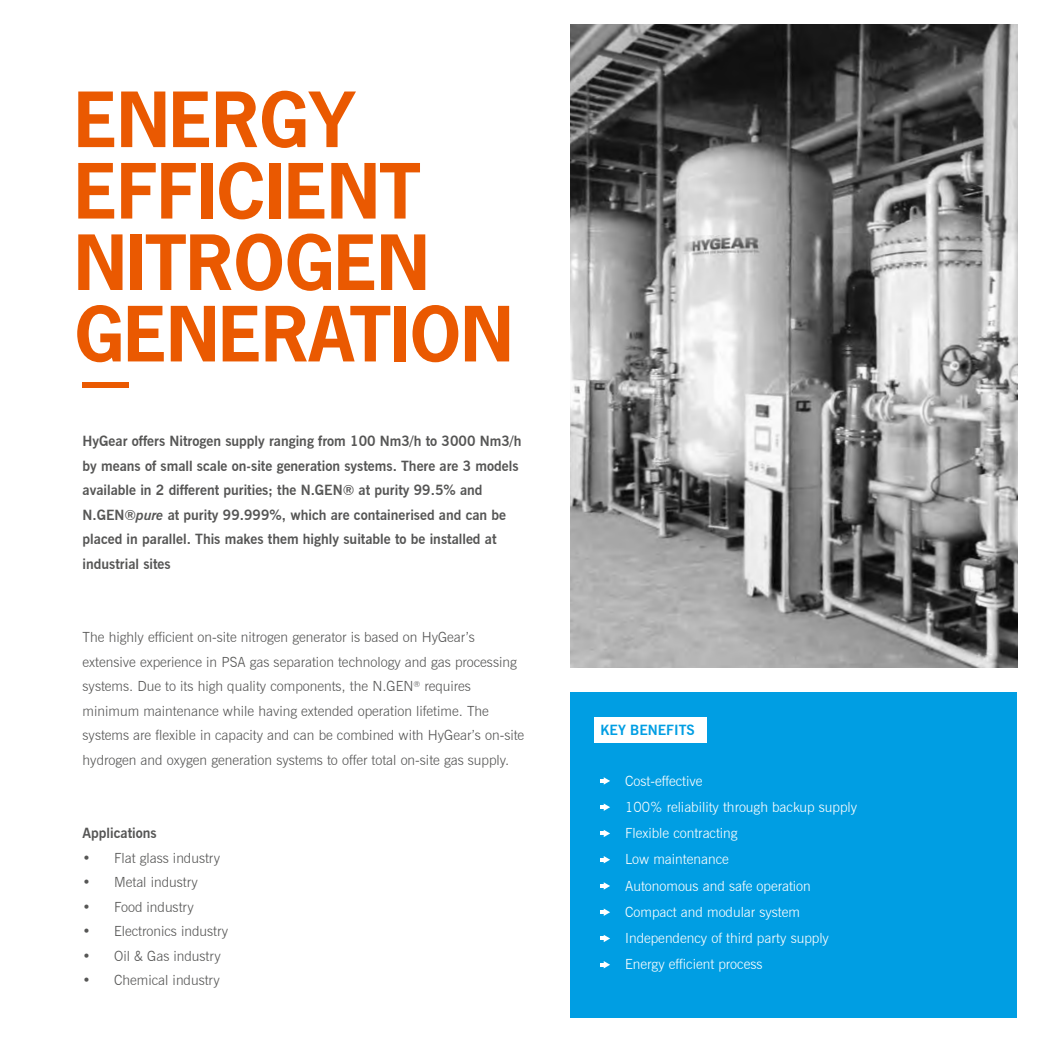
<style>
.page{position:relative;width:1042px;height:1042px;background:#fff}
.page>*{position:absolute;margin:0;border:0;box-sizing:border-box;transform-origin:0 0}
.t1{font:700 71.4px/71.4px "News Gothic Std";color:#ea5901}
.t2{font:300 14px/24.5px "News Gothic BT";color:#565655}
.t3{font:700 14px/24.5px "News Gothic BT";color:#565655}
.t4{font:300 14px/26.2px "News Gothic BT";color:#fff}
.t5{font:700 14px "News Gothic BT";color:#009ee3}
.s1{font-style:italic}
</style>
<div class="page">
<div style="left:570px;top:692px;width:447px;height:325px;background:#009ee3"></div>
<div style="left:594px;top:717px;width:112px;height:26px;background:#fff"></div>
<div style="left:83px;top:382px;width:46px;height:6px;background:#ea5901"></div>
<svg style="left:600px;top:777px;width:10px;height:7px"></svg>
<svg style="left:600px;top:803px;width:10px;height:8px"></svg>
<svg style="left:600px;top:830px;width:10px;height:7px"></svg>
<svg style="left:600px;top:856px;width:10px;height:7px"></svg>
<svg style="left:600px;top:882px;width:10px;height:7px"></svg>
<svg style="left:600px;top:908px;width:10px;height:8px"></svg>
<svg style="left:600px;top:935px;width:10px;height:7px"></svg>
<svg style="left:600px;top:961px;width:10px;height:7px"></svg>
<img style="left:570px;top:25px;width:447px;height:642px">
<h1 class="t1" style="left:74px;top:83px;width:440px">ENERGY<br>EFFICIENT<br>NITROGEN<br>GENERATION</h1>
<p class="t3" style="left:83px;top:429px;width:440px">HyGear offers Nitrogen supply ranging from 100 Nm3/h to 3000 Nm3/h by means of small scale on-site generation systems. There are 3 models available in 2 different purities; the N.GEN® at purity 99.5% and N.GEN®<span class="s1">pure</span> at purity 99.999%, which are containerised and can be placed in parallel. This makes them highly suitable to be installed at industrial sites</p>
<p class="t2" style="left:83px;top:625px;width:443px">The highly efficient on-site nitrogen generator is based on HyGear’s extensive experience in PSA gas separation technology and gas processing systems. Due to its high quality components, the N.GEN<sup>®</sup> requires minimum maintenance while having extended operation lifetime. The systems are flexible in capacity and can be combined with HyGear’s on-site hydrogen and oxygen generation systems to offer total on-site gas supply.</p>
<p class="t3" style="left:83px;top:821px;width:76px">Applications</p>
<p class="t2" style="left:83px;top:845px;width:139px">• Flat glass industry</p>
<p class="t2" style="left:83px;top:870px;width:117px">• Metal industry</p>
<p class="t2" style="left:83px;top:894px;width:113px">• Food industry</p>
<p class="t2" style="left:83px;top:919px;width:147px">• Electronics industry</p>
<p class="t2" style="left:83px;top:943px;width:140px">• Oil &amp; Gas industry</p>
<p class="t2" style="left:83px;top:968px;width:139px">• Chemical industry</p>
<p class="t5" style="left:600px;top:721px;width:96px">KEY BENEFITS</p>
<p class="t4" style="left:625px;top:767px;width:233px">Cost-effective<br>100% reliability through backup supply<br>Flexible contracting<br>Low maintenance<br>Autonomous and safe operation<br>Compact and modular system<br>Independency of third party supply<br>Energy efficient process</p>
</div>
